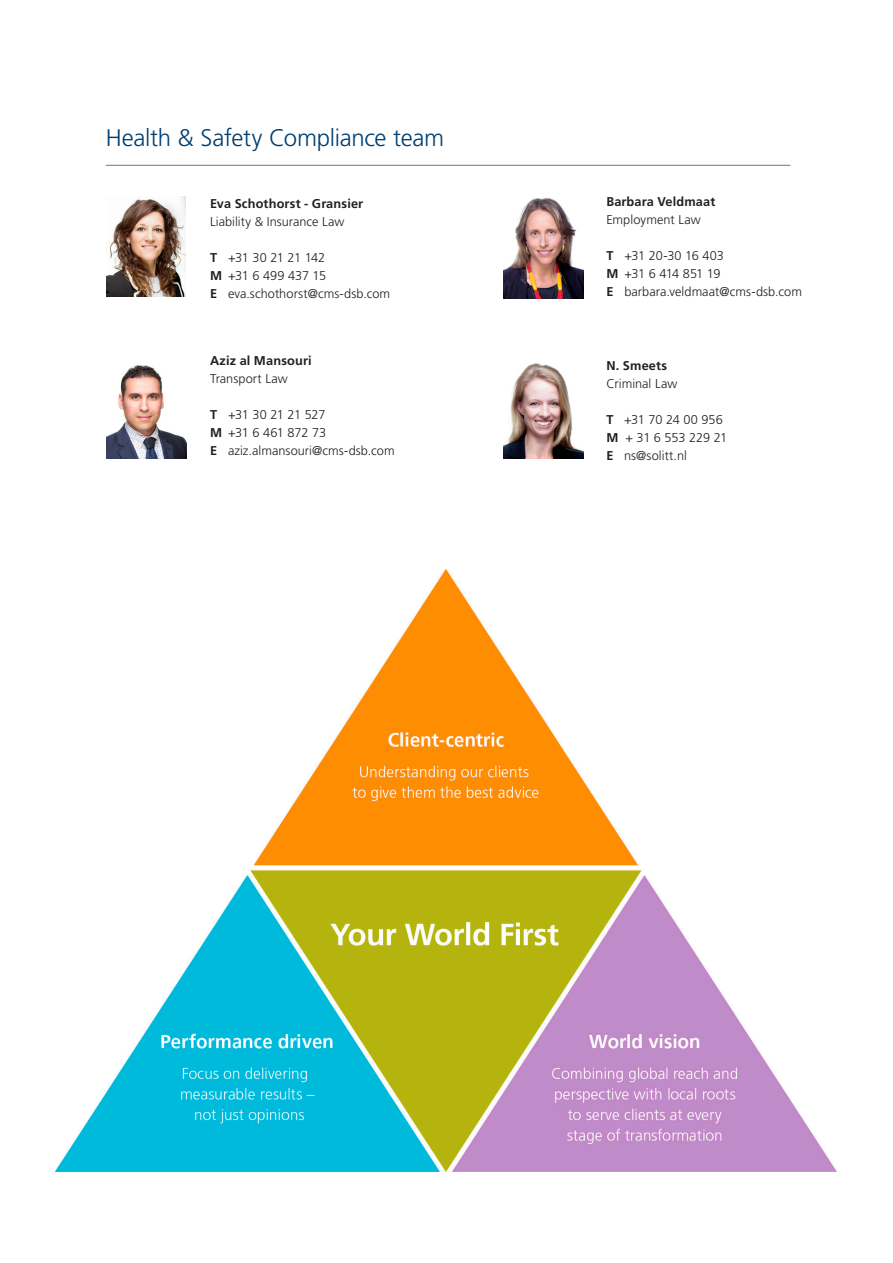
<style>
.page{position:relative;width:893px;height:1263px;background:#fff}
.page>*{position:absolute;margin:0;border:0;box-sizing:border-box;transform-origin:0 0}
._1_0__Heading_1_0__H{font:300 24px "Frutiger LT Pro";letter-spacing:-.01em;color:#004072}
._6_0__Address_6_4__S{font:300 12.75px "Frutiger LT Pro";color:#231f20}
._6_0__Address_6_4__S-2{font:700 12.75px "Frutiger LT Pro";letter-spacing:.01em;color:#231f20}
._6_0__Address_6_4__S-3{font:300 12.75px "Frutiger LT Pro";letter-spacing:-.035em;color:#231f20}
._6_0__Address_6_4__S-4{font:300 12.75px "Frutiger LT Pro";letter-spacing:-.045em;color:#231f20}
._6_0__Address_6_4__S-5{font:300 12.75px "Frutiger LT Pro";letter-spacing:-.03em;color:#231f20}
.s1{font-weight:700}
</style>
<div class="page">
<img style="left:504px;top:198px;width:79px;height:100px">
<img style="left:106px;top:365px;width:80px;height:93px">
<hr style="left:106px;top:165px;width:684px;height:1px;background:#857465">
<img style="left:106px;top:196px;width:80px;height:100px">
<img style="left:55px;top:570px;width:781px;height:601px">
<img style="left:504px;top:363px;width:80px;height:96px">
<p class="_1_0__Heading_1_0__H" style="left:106px;top:124px;width:340px">Health &amp; Safety Compliance team</p>
<p class="_6_0__Address_6_4__S-2" style="left:210px;top:196px;width:155px">Eva Schothorst - Gransier</p>
<p class="_6_0__Address_6_4__S" style="left:210px;top:214px;width:136px">Liability &amp; Insurance Law</p>
<p class="_6_0__Address_6_4__S-3" style="left:210px;top:250px;width:117px"><span class="s1">T</span> +31 30 21 21 142</p>
<p class="_6_0__Address_6_4__S" style="left:210px;top:268px;width:118px"><span class="s1">M</span> +31 6 499 437 15</p>
<p class="_6_0__Address_6_4__S" style="left:210px;top:286px;width:182px"><span class="s1">E</span> eva.schothorst@cms-dsb.com</p>
<p class="_6_0__Address_6_4__S-2" style="left:210px;top:353px;width:103px">Aziz al Mansouri</p>
<p class="_6_0__Address_6_4__S" style="left:210px;top:371px;width:79px">Transport Law</p>
<p class="_6_0__Address_6_4__S-5" style="left:210px;top:407px;width:117px"><span class="s1">T</span> +31 30 21 21 527</p>
<p class="_6_0__Address_6_4__S" style="left:210px;top:425px;width:118px"><span class="s1">M</span> +31 6 461 872 73</p>
<p class="_6_0__Address_6_4__S" style="left:210px;top:443px;width:186px"><span class="s1">E</span> aziz.almansouri@cms-dsb.com</p>
<p class="_6_0__Address_6_4__S-2" style="left:606px;top:194px;width:110px">Barbara Veldmaat</p>
<p class="_6_0__Address_6_4__S" style="left:606px;top:212px;width:96px">Employment Law</p>
<p class="_6_0__Address_6_4__S" style="left:606px;top:248px;width:119px"><span class="s1">T</span> +31 20-30 16 403</p>
<p class="_6_0__Address_6_4__S-4" style="left:606px;top:266px;width:116px"><span class="s1">M</span> +31 6 414 851 19</p>
<p class="_6_0__Address_6_4__S" style="left:606px;top:284px;width:197px"><span class="s1">E</span> barbara.veldmaat@cms-dsb.com</p>
<p class="_6_0__Address_6_4__S-2" style="left:606px;top:358px;width:62px">N. Smeets</p>
<p class="_6_0__Address_6_4__S" style="left:606px;top:376px;width:73px">Criminal Law</p>
<p class="_6_0__Address_6_4__S" style="left:606px;top:412px;width:118px"><span class="s1">T</span> +31 70 24 00 956</p>
<p class="_6_0__Address_6_4__S" style="left:606px;top:430px;width:123px"><span class="s1">M</span> + 31 6 553 229 21</p>
<p class="_6_0__Address_6_4__S" style="left:606px;top:448px;width:82px"><span class="s1">E</span> ns@solitt.nl</p>
</div>
